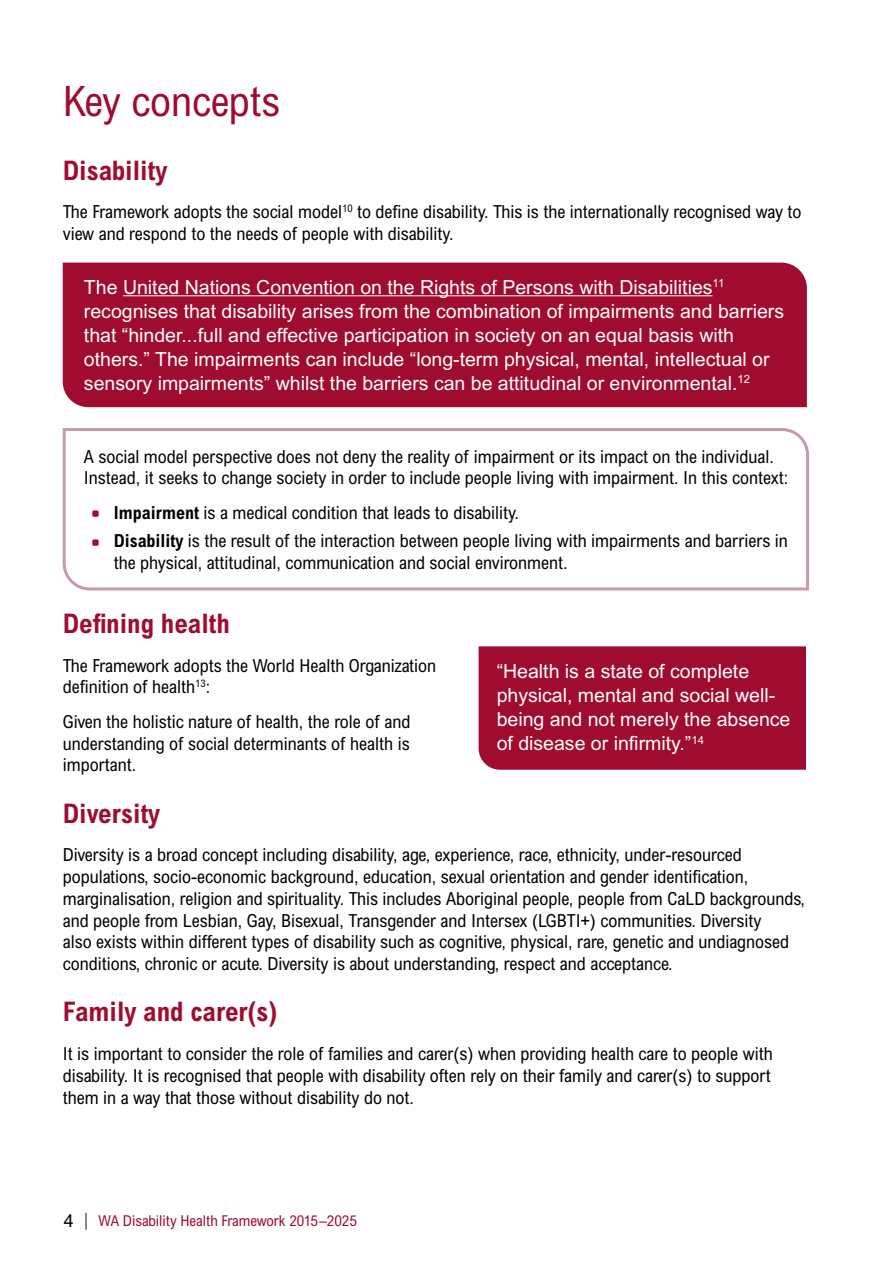
<style>
.page{position:relative;width:893px;height:1263px;background:#fff}
.page>*{position:absolute;margin:0;border:0;box-sizing:border-box;transform-origin:0 0}
.t1{font:condensed 42px "Arial MT Std";color:#a00c30}
.t2{font:700 condensed 27px "Arial MT Std";color:#a00c30}
.t3{font:19.5px/24px "Arial MT Std";color:#fff}
.t4{font:condensed 18px/21.8px "Arial MT Std";color:#000}
.t5{font:condensed 15px "Arial MT Std";color:#a00c30}
.s1{font-weight:700}
.s2{font-stretch:normal;font-size:18px;color:#000}
.s3{font-stretch:normal;font-size:18px;color:#485865}
</style>
<div class="page">
<div style="left:63px;top:263px;width:744px;height:144px;background:#a00c30"></div>
<div style="left:479px;top:646px;width:327px;height:124px;background:#a00c30"></div>
<hr style="left:123px;top:295px;width:590px;height:1px;background:#fff">
<svg style="left:62px;top:428px;width:747px;height:163px"></svg>
<svg style="left:92px;top:511px;width:7px;height:6px"></svg>
<svg style="left:92px;top:539px;width:7px;height:6px"></svg>
<h1 class="t1" style="left:63px;top:75px;width:219px">Key concepts</h1>
<h2 class="t2" style="left:63px;top:154px;width:106px">Disability</h2>
<p class="t4" style="left:63px;top:201px;width:740px">The Framework adopts the social model<sup>10</sup> to define disability. This is the internationally recognised way to view and respond to the needs of people with disability.</p>
<p class="t3" style="left:84px;top:275px;width:702px">The United Nations Convention on the Rights of Persons with Disabilities<sup>11 </sup>recognises that disability arises from the combination of impairments and barriers that “hinder...full and effective participation in society on an equal basis with others.” The impairments can include “long-term physical, mental, intellectual or sensory impairments” whilst the barriers can be attitudinal or environmental.<sup>12</sup></p>
<p class="t4" style="left:84px;top:445px;width:706px">A social model perspective does not deny the reality of impairment or its impact on the individual.<br>Instead, it seeks to change society in order to include people living with impairment. In this context:</p>
<p class="t4" style="left:114px;top:498px;width:676px;line-height:28.2px"><span class="s1">Impairment</span> is a medical condition that leads to disability.<br><span class="s1">Disability</span> is the result of the interaction between people living with impairments and barriers in</p>
<p class="t4" style="left:114px;top:551px;width:455px">the physical, attitudinal, communication and social environment.</p>
<h2 class="t2" style="left:63px;top:608px;width:169px">Defining health</h2>
<p class="t4" style="left:63px;top:654px;width:375px">The Framework adopts the World Health Organization definition of health<sup>13</sup>:</p>
<p class="t4" style="left:63px;top:710px;width:349px;text-align:justify">Given the holistic nature of health, the role of and understanding of social determinants of health is important.</p>
<h2 class="t2" style="left:63px;top:797px;width:99px">Diversity</h2>
<p class="t4" style="left:63px;top:844px;width:744px">Diversity is a broad concept including disability, age, experience, race, ethnicity, under-resourced populations, socio-economic background, education, sexual orientation and gender identification, marginalisation, religion and spirituality. This includes Aboriginal people, people from CaLD backgrounds, and people from Lesbian, Gay, Bisexual, Transgender and Intersex (LGBTI+) communities. Diversity<br>also exists within different types of disability such as cognitive, physical, rare, genetic and undiagnosed conditions, chronic or acute. Diversity is about understanding, respect and acceptance.</p>
<h2 class="t2" style="left:63px;top:996px;width:216px">Family and carer(s)</h2>
<p class="t4" style="left:63px;top:1042px;width:711px;text-align:justify">It is important to consider the role of families and carer(s) when providing health care to people with disability. It is recognised that people with disability often rely on their family and carer(s) to support them in a way that those without disability do not.</p>
<p class="t3" style="left:497px;top:659px;width:295px">“Health is a state of complete physical, mental and social well&shy;being and not merely the absence of disease or infirmity.”<sup>14</sup></p>
<p class="t5" style="left:64px;top:1212px;width:295px"><span class="s2">4</span> <span class="s3">|</span> WA Disability Health Framework 2015–2025</p>
</div>
